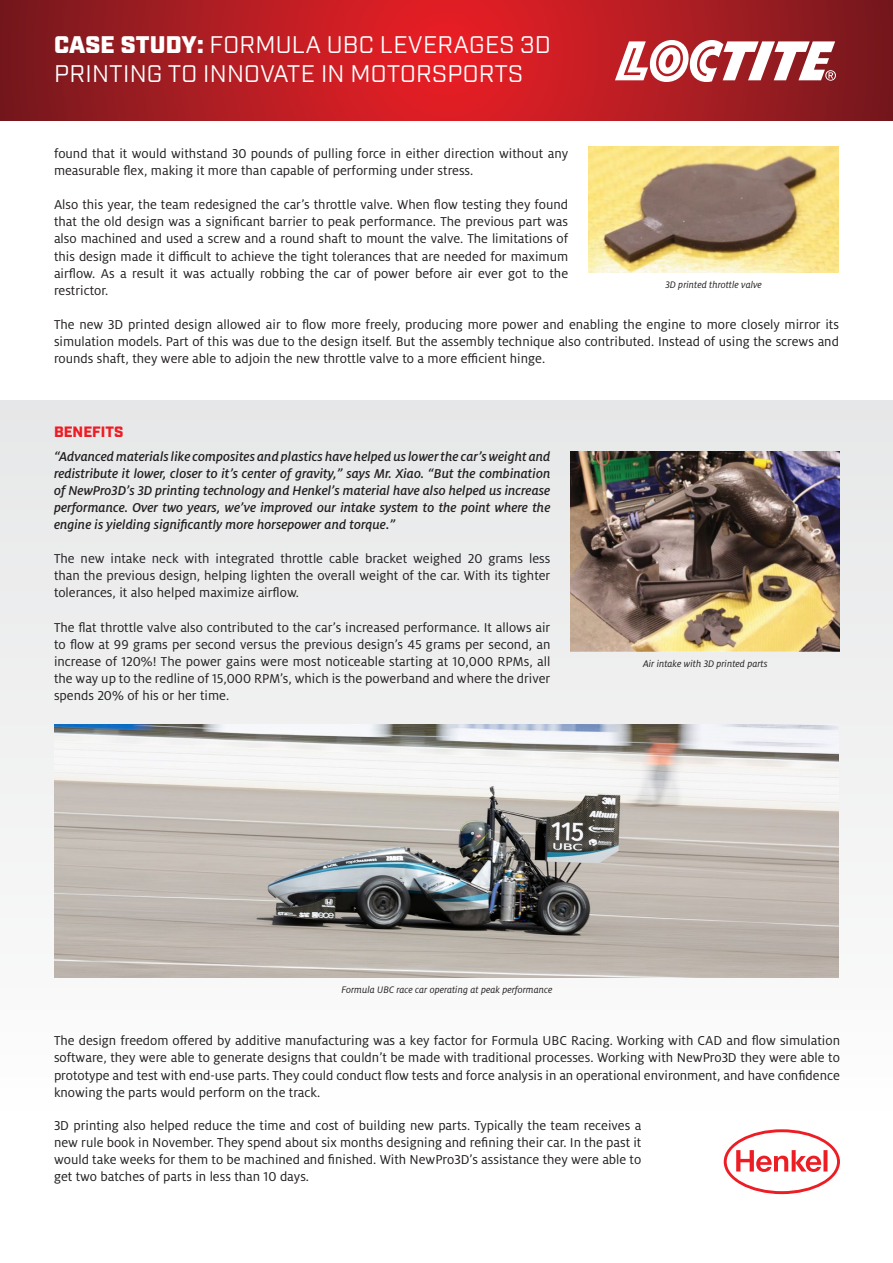
<style>
.page{position:relative;width:893px;height:1263px;background:#fff}
.page>*{position:absolute;margin:0;border:0;box-sizing:border-box;transform-origin:0 0}
.t1{font:24px/28.8px "Industry";letter-spacing:.01em;color:#fff}
.t2{font:900 15px "Industry";color:#ed1d24}
.t3{font:14.25px/17.1px "Henkel Milo";color:#231f20;text-align:justify}
.t4{font:italic 500 14.25px/17.1px "Henkel Milo";color:#231f20;text-align:justify}
.t5{font:italic 10.5px "Henkel Milo";color:#231f20}
.s1{font-weight:900}
</style>
<div class="page">
<svg style="left:724px;top:1129px;width:116px;height:65px"></svg>
<svg style="left:0;top:0;width:893px;height:120px;background:#b01c22"></svg>
<svg style="left:615px;top:40px;width:221px;height:42px"></svg>
<div style="left:0;top:400px;width:893px;height:713px;background:linear-gradient(to right,#eff0f0,#f3f3f4)"></div>
<img style="left:588px;top:147px;width:251px;height:126px">
<img style="left:571px;top:452px;width:269px;height:200px">
<img style="left:54px;top:724px;width:785px;height:254px">
<h1 class="t1" style="left:54px;top:31px;width:498px"><span class="s1">CASE STUDY:</span> FORMULA UBC LEVERAGES 3D<br>PRINTING TO INNOVATE IN MOTORSPORTS</h1>
<p class="t3" style="left:54px;top:145px;width:516px">found that it would withstand 30 pounds of pulling force in either direction without any measurable flex, making it more than capable of performing under stress.</p>
<p class="t3" style="left:54px;top:196px;width:516px">Also this year, the team redesigned the car’s throttle valve. When flow testing they found that the old design was a significant barrier to peak performance. The previous part was also machined and used a screw and a round shaft to mount the valve. The limitations of this design made it difficult to achieve the tight tolerances that are needed for maximum airflow. As a result it was actually robbing the car of power before air ever got to the restrictor.</p>
<p class="t3" style="left:54px;top:316px;width:786px">The new 3D printed design allowed air to flow more freely, producing more power and enabling the engine to more closely mirror its simulation models. Part of this was due to the design itself. But the assembly technique also contributed. Instead of using the screws and rounds shaft, they were able to adjoin the new throttle valve to a more efficient hinge.</p>
<p class="t5" style="left:665px;top:279px;width:98px">3D printed throttle valve</p>
<p class="t2" style="left:54px;top:422px;width:71px">BENEFITS</p>
<p class="t4" style="left:54px;top:448px;width:498px">“Advanced materials like composites and plastics have helped us lower the car’s weight and redistribute it lower, closer to it’s center of gravity,” says Mr. Xiao. “But the combination of NewPro3D’s 3D printing technology and Henkel’s material have also helped us increase performance. Over two years, we’ve improved our intake system to the point where the engine is yielding significantly more horsepower and torque.”</p>
<p class="t3" style="left:54px;top:550px;width:498px">The new intake neck with integrated throttle cable bracket weighed 20 grams less than the previous design, helping lighten the overall weight of the car. With its tighter tolerances, it also helped maximize airflow.</p>
<p class="t3" style="left:54px;top:619px;width:498px">The flat throttle valve also contributed to the car’s increased performance. It allows air to flow at 99 grams per second versus the previous design’s 45 grams per second, an increase of 120%! The power gains were most noticeable starting at 10,000 RPMs, all the way up to the redline of 15,000 RPM’s, which is the powerband and where the driver spends 20% of his or her time.</p>
<p class="t5" style="left:643px;top:658px;width:126px">Air intake with 3D printed parts</p>
<p class="t5" style="left:341px;top:984px;width:212px">Formula UBC race car operating at peak performance</p>
<p class="t3" style="left:54px;top:1032px;width:788px">The design freedom offered by additive manufacturing was a key factor for Formula UBC Racing. Working with CAD and flow simulation software, they were able to generate designs that couldn’t be made with traditional processes. Working with NewPro3D they were able to prototype and test with end-use parts. They could conduct flow tests and force analysis in an operational environment, and have confidence knowing the parts would perform on the track.</p>
<p class="t3" style="left:54px;top:1117px;width:589px">3D printing also helped reduce the time and cost of building new parts. Typically the team receives a new rule book in November. They spend about six months designing and refining their car. In the past it would take weeks for them to be machined and finished. With NewPro3D’s assistance they were able to get two batches of parts in less than 10 days.</p>
</div>
